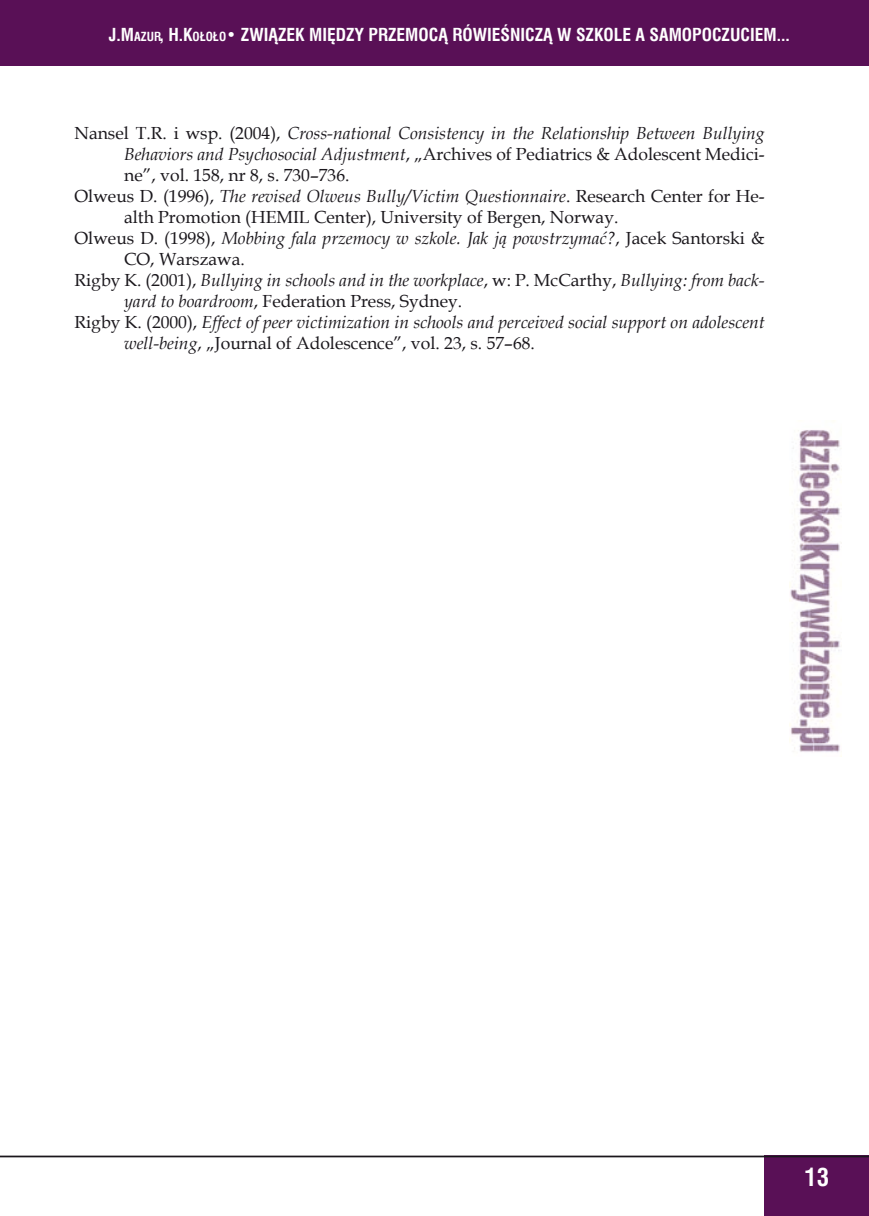
<style>
.page{position:relative;width:869px;height:1216px;background:#fff}
.page>*{position:absolute;margin:0;border:0;box-sizing:border-box;transform-origin:0 0}
.t1{font:700 24.5px "Swis 721 Cn EU";color:#fff}
.t2{font:italic 17.5px "Book Antiqua";color:#1a171c}
.t3{font:17.5px "Book Antiqua";color:#1a171c}
.t4{font:700 17.5px "Swis 721 Cn EU";color:#fff}
.s1{font-style:inherit}
.s2{font-size:12.25px}
.s3{font-style:normal}
.s4{font-style:italic}
</style>
<div class="page">
<div style="left:0;top:0;width:868px;height:65px;background:#591056"></div>
<div style="left:764px;top:1155px;width:104px;height:60px;background:#591056"></div>
<hr style="left:0;top:1155px;width:868px;height:2px;background:#1a171c">
<img style="left:789px;top:430px;width:51px;height:322px">
<p class="t4" style="left:109px;top:24px;width:682px"><span class="s1">J.M</span><span class="s2">AZUR</span><span class="s1">, H.K</span><span class="s2">OŁOŁO</span>• ZWIĄZEK MIĘDZY PRZEMOCĄ RÓWIEŚNICZĄ W SZKOLE A SAMOPOCZUCIEM...</p>
<p class="t2" style="left:74px;top:121px;width:691px"><span class="s3">Nansel T.R. i wsp. (2004),</span> Cross-national Consistency in the Relationship Between Bullying</p>
<p class="t3" style="left:124px;top:142px;width:641px"><span class="s4">Behaviors and Psychosocial Adjustment</span>, „Archives of Pediatrics &amp; Adolescent Medici-</p>
<p class="t3" style="left:124px;top:163px;width:227px">ne”, vol. 158, nr 8, s. 730–736.</p>
<p class="t2" style="left:74px;top:184px;width:691px"><span class="s3">Olweus D. (1996),</span> The revised Olweus Bully/Victim Questionnaire<span class="s3">. Research Center for He-</span></p>
<p class="t3" style="left:124px;top:205px;width:495px">alth Promotion (HEMIL Center), University of Bergen, Norway.</p>
<p class="t2" style="left:74px;top:226px;width:691px"><span class="s3">Olweus D. (1998),</span> Mobbing fala przemocy w szkole. Jak ją powstrzymać?<span class="s3">, Jacek Santorski &amp;</span></p>
<p class="t3" style="left:124px;top:247px;width:122px">CO, Warszawa.</p>
<p class="t2" style="left:74px;top:268px;width:691px"><span class="s3">Rigby K. (2001),</span> Bullying in schools and in the workplace<span class="s3">, w: P. McCarthy,</span> Bullying: from back-</p>
<p class="t3" style="left:124px;top:289px;width:339px"><span class="s4">yard to boardroom</span>, Federation Press, Sydney.</p>
<p class="t2" style="left:74px;top:310px;width:691px"><span class="s3">Rigby K. (2000),</span> Effect of peer victimization in schools and perceived social support on adolescent</p>
<p class="t3" style="left:124px;top:331px;width:412px"><span class="s4">well-being</span>, „Journal of Adolescence”, vol. 23, s. 57–68.</p>
<h1 class="t1" style="left:804px;top:1162px;width:26px">13</h1>
</div>
